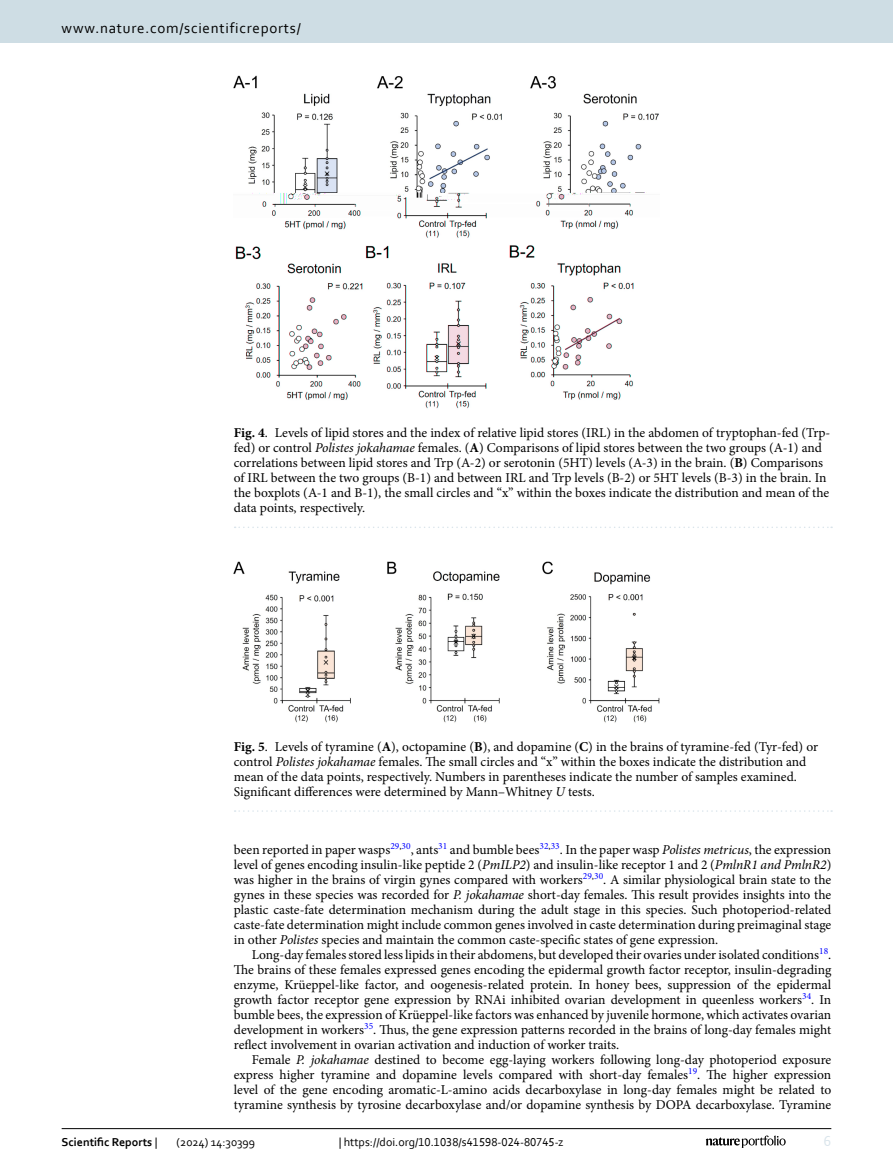
<style>
.page{position:relative;width:893px;height:1174px;background:#fff}
.page>*{position:absolute;margin:0;border:0;box-sizing:border-box;transform-origin:0 0}
.t1{font:15px "Corbel";letter-spacing:.05em;color:#000}
.t2{font:15px "Corbel";color:#d9e4eb}
.Body_Text_Indent{font:13.5px/15px "Minion Pro";color:#000;text-align:justify}
.Figure_Caption{font:13.5px/15px "Minion Pro";color:#000}
.t3{font:12px "Corbel";color:#000}
.t4{font:700 12px "Corbel";color:#000}
.s1{font-weight:700}
.s2{font-style:italic}
.s3{font-weight:400}
</style>
<div class="page">
<img style="left:234px;top:561px;width:425px;height:162px">
<svg style="left:235px;top:810px;width:597px;height:2px"></svg>
<img style="left:234px;top:76px;width:425px;height:333px">
<svg style="left:235px;top:526px;width:597px;height:2px"></svg>
<hr style="left:62px;top:1128px;width:769px;height:1px;background:#000">
<svg style="left:706px;top:1135px;width:80px;height:12px"></svg>
<div style="left:0;top:0;width:893px;height:43px;background:#cedde4"></div>
<p class="t1" style="left:62px;top:18px;width:241px">www.nature.com/scientificreports/</p>
<p class="Figure_Caption" style="left:234px;top:425px;width:598px"><span class="s1">Fig. 4</span>. Levels of lipid stores and the index of relative lipid stores (IRL) in the abdomen of tryptophan-fed (Trp&shy;fed) or control <span class="s2">Polistes jokahamae</span> females. (<span class="s1">A</span>) Comparisons of lipid stores between the two groups (A-1) and correlations between lipid stores and Trp (A-2) or serotonin (5HT) levels (A-3) in the brain. (<span class="s1">B</span>) Comparisons of IRL between the two groups (B-1) and between IRL and Trp levels (B-2) or 5HT levels (B-3) in the brain. In the boxplots (A-1 and B-1), the small circles and “x” within the boxes indicate the distribution and mean of the data points, respectively.</p>
<p class="Figure_Caption" style="left:234px;top:739px;width:586px"><span class="s1">Fig. 5</span>. Levels of tyramine (<span class="s1">A</span>), octopamine (<span class="s1">B</span>), and dopamine (<span class="s1">C</span>) in the brains of tyramine-fed (Tyr-fed) or control <span class="s2">Polistes jokahamae</span> females. The small circles and “x” within the boxes indicate the distribution and mean of the data points, respectively. Numbers in parentheses indicate the number of samples examined.<br>Significant differences were determined by Mann–Whitney <span class="s2">U</span> tests.</p>
<p class="Body_Text_Indent" style="left:234px;top:842px;width:599px">been reported in paper wasps<sup>29</sup><sup>,</sup><sup>30</sup>, ants<sup>31</sup> and bumble bees<sup>32</sup><sup>,</sup><sup>33</sup>. In the paper wasp <span class="s2">Polistes metricus</span>, the expression level of genes encoding insulin-like peptide 2 (<span class="s2">PmILP2</span>) and insulin-like receptor 1 and 2 (<span class="s2">PmlnR1 and PmlnR2</span>) was higher in the brains of virgin gynes compared with workers<sup>29</sup><sup>,</sup><sup>30</sup>. A similar physiological brain state to the gynes in these species was recorded for <span class="s2">P. jokahamae</span> short-day females. This result provides insights into the plastic caste-fate determination mechanism during the adult stage in this species. Such photoperiod-related caste-fate determination might include common genes involved in caste determination during preimaginal stage in other <span class="s2">Polistes</span> species and maintain the common caste-specific states of gene expression.</p>
<p class="Body_Text_Indent" style="left:234px;top:947px;width:599px;text-indent:18px">Long-day females stored less lipids in their abdomens, but developed their ovaries under isolated conditions<sup>18</sup>.<br>The brains of these females expressed genes encoding the epidermal growth factor receptor, insulin-degrading enzyme, Krüeppel-like factor, and oogenesis-related protein. In honey bees, suppression of the epidermal growth factor receptor gene expression by RNAi inhibited ovarian development in queenless workers<sup>34</sup>. In bumble bees, the expression of Krüeppel-like factors was enhanced by juvenile hormone, which activates ovarian development in workers<sup>35</sup>. Thus, the gene expression patterns recorded in the brains of long-day females might reflect involvement in ovarian activation and induction of worker traits.</p>
<p class="Body_Text_Indent" style="left:234px;top:1052px;width:599px;text-indent:18px">Female <span class="s2">P. jokahamae</span> destined to become egg-laying workers following long-day photoperiod exposure express higher tyramine and dopamine levels compared with short-day females<sup>19</sup>. The higher expression level of the gene encoding aromatic-L-amino acids decarboxylase in long-day females might be related to tyramine synthesis by tyrosine decarboxylase and/or dopamine synthesis by DOPA decarboxylase. Tyramine</p>
<p class="t4" style="left:62px;top:1134px;width:97px">Scientific Reports <span class="s3">|</span></p>
<p class="t3" style="left:177px;top:1134px;width:80px">(2024) 14:30399</p>
<p class="t3" style="left:339px;top:1134px;width:226px">| https://doi.org/10.1038/s41598-024-80745-z</p>
<p class="t2" style="left:824px;top:1132px;width:9px">6</p>
</div>
